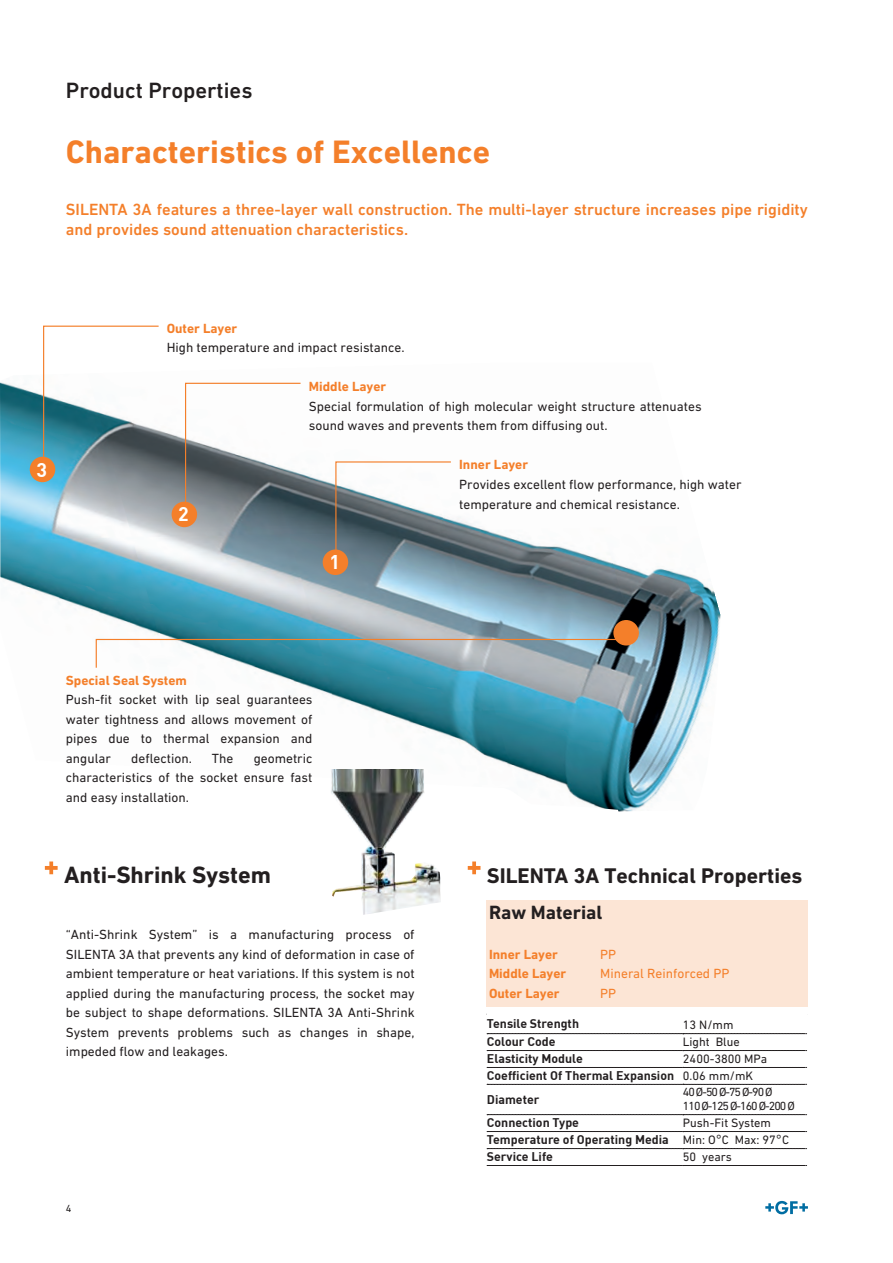
<style>
.page{position:relative;width:893px;height:1263px;background:#fff}
.page>*{position:absolute;margin:0;border:0;box-sizing:border-box;transform-origin:0 0}
.Subheadline_22pt__co{font:700 33px "DIN Next W1 G";color:#f47f2a}
.Sparkle_text_16pt__b{font:700 24px "DIN Next W1 G";color:#231f20}
.Chapter_title_15pt{font:500 22.5px "DIN Next W1 G";color:#231f20}
.Sparkle_text_16pt__b-2{font:700 21.6px "DIN Next W1 G";color:#231f20}
.Boxes_title_13pt__co{font:700 19.5px "DIN Next W1 G";color:#231f20}
.t1{font:700 19.5px "DIN";color:#fff}
.Lead_text_11pt__blac{font:500 16.5px/19.5px "DIN Next W1 G";color:#f47f2a}
.Copy_text_9pt__black{font:13.5px/19.5px "DIN Next W1 G";color:#231f20;text-align:justify}
.Lead_text_11pt__blac-2{font:700 13.5px "DIN Next W1 G";color:#f47f2a}
.Boxes_title_13pt__co-2{font:700 13.5px "DIN Next W1 G";color:#f47f2a}
.Boxes_title_13pt__co-3{font:13.5px "DIN Next W1 G";color:#f47f2a}
.Boxes_copy_text_9pt{font:700 13.5px "DIN Next W1 G";color:#f47f2a}
.Boxes_copy_text_9pt-2{font:13.5px "DIN Next W1 G";color:#f47f2a}
.Table_subheadline_to{font:700 12.3px "DIN";color:#231f20}
.Table_copy_text__lef{font:12.3px "DIN Next W1 G";color:#231f20}
.Table_copy_text__lef-2{font:12px "DIN Next W1 G";letter-spacing:-.08em;color:#231f20}
.Copy_text_9pt__black-2{font:10.5px "DIN Next W1 G";color:#231f20}
.s1{font-size:13.5px}
</style>
<div class="page">
<img style="left:0;top:382px;width:720px;height:429px">
<img style="left:330px;top:769px;width:111px;height:146px">
<svg style="left:765px;top:1201px;width:43px;height:13px"></svg>
<svg style="left:335px;top:461px;width:117px;height:92px"></svg>
<svg style="left:95px;top:638px;width:532px;height:31px"></svg>
<div style="left:323px;top:549px;width:25px;height:26px;background:#f47f2a;border-radius:50%"></div>
<div style="left:613px;top:620px;width:26px;height:25px;background:#f47f2a;border-radius:50%"></div>
<div style="left:30px;top:457px;width:25px;height:25px;background:#f47f2a;border-radius:50%"></div>
<svg style="left:42px;top:325px;width:118px;height:135px"></svg>
<div style="left:172px;top:502px;width:25px;height:25px;background:#f47f2a;border-radius:50%"></div>
<svg style="left:184px;top:382px;width:118px;height:124px"></svg>
<svg style="left:45px;top:861px;width:13px;height:13px"></svg>
<svg style="left:468px;top:861px;width:12px;height:13px"></svg>
<div style="left:487px;top:900px;width:321px;height:106px;background:#fce5d5"></div>
<svg style="left:487px;top:1033px;width:320px;height:1px"></svg>
<svg style="left:487px;top:1050px;width:320px;height:1px"></svg>
<svg style="left:487px;top:1067px;width:320px;height:1px"></svg>
<svg style="left:487px;top:1084px;width:320px;height:1px"></svg>
<svg style="left:487px;top:1114px;width:320px;height:1px"></svg>
<svg style="left:487px;top:1131px;width:320px;height:1px"></svg>
<svg style="left:487px;top:1148px;width:320px;height:1px"></svg>
<svg style="left:487px;top:1165px;width:320px;height:1px"></svg>
<p class="Chapter_title_15pt" style="left:66px;top:77px;width:188px">Product Properties</p>
<p class="Subheadline_22pt__co" style="left:66px;top:132px;width:426px">Characteristics of Excellence</p>
<p class="Lead_text_11pt__blac" style="left:66px;top:200px;width:743px">SILENTA 3A features a three-layer wall construction. The multi-layer structure increases pipe rigidity and provides sound attenuation characteristics.</p>
<p class="t1" style="left:36px;top:457px;width:12px">3</p>
<p class="Lead_text_11pt__blac-2" style="left:167px;top:320px;width:72px">Outer Layer</p>
<p class="Copy_text_9pt__black" style="left:167px;top:338px;width:239px">High temperature and impact resistance.</p>
<p class="Lead_text_11pt__blac-2" style="left:309px;top:379px;width:79px">Middle Layer</p>
<p class="Copy_text_9pt__black" style="left:309px;top:396px;width:394px">Special formulation of high molecular weight structure attenuates sound waves and prevents them from diffusing out.</p>
<p class="Lead_text_11pt__blac-2" style="left:459px;top:457px;width:70px">Inner Layer</p>
<p class="Copy_text_9pt__black" style="left:459px;top:474px;width:284px">Provides excellent flow performance, high water</p>
<p class="Copy_text_9pt__black" style="left:459px;top:494px;width:222px">temperature and chemical resistance.</p>
<p class="t1" style="left:178px;top:501px;width:12px">2</p>
<p class="t1" style="left:329px;top:549px;width:12px">1</p>
<p class="Lead_text_11pt__blac-2" style="left:66px;top:672px;width:123px">Special Seal System</p>
<p class="Copy_text_9pt__black" style="left:66px;top:690px;width:248px">Push-fit socket with lip seal guarantees water tightness and allows movement of pipes due to thermal expansion and angular</p>
<p class="Copy_text_9pt__black" style="left:66px;top:748px;width:248px;text-indent:188px">geometric characteristics of the socket ensure fast and easy installation.</p>
<p class="Copy_text_9pt__black" style="left:131px;top:748px;width:62px">deflection.</p>
<p class="Copy_text_9pt__black" style="left:212px;top:748px;width:23px">The</p>
<p class="Sparkle_text_16pt__b" style="left:64px;top:861px;width:209px">Anti-Shrink System</p>
<p class="Sparkle_text_16pt__b-2" style="left:487px;top:863px;width:317px">SILENTA 3A Technical Properties</p>
<p class="Boxes_title_13pt__co" style="left:489px;top:901px;width:115px">Raw Material</p>
<p class="Boxes_title_13pt__co-2" style="left:489px;top:946px;width:70px">Inner Layer</p>
<p class="Boxes_title_13pt__co-3" style="left:600px;top:946px;width:17px">PP</p>
<p class="Boxes_title_13pt__co-2" style="left:489px;top:965px;width:79px">Middle Layer</p>
<p class="Boxes_title_13pt__co-3" style="left:600px;top:966px;width:131px">Mineral Reinforced PP</p>
<p class="Boxes_copy_text_9pt" style="left:489px;top:985px;width:72px">Outer Layer</p>
<p class="Boxes_copy_text_9pt-2" style="left:600px;top:985px;width:17px">PP</p>
<p class="Table_subheadline_to" style="left:487px;top:1015px;width:94px">Tensile Strength</p>
<p class="Table_copy_text__lef" style="left:683px;top:1018px;width:52px">13 N/mm</p>
<p class="Table_subheadline_to" style="left:487px;top:1034px;width:70px">Colour Code</p>
<p class="Table_copy_text__lef" style="left:683px;top:1035px;width:58px">Light Blue</p>
<p class="Table_subheadline_to" style="left:487px;top:1051px;width:97px">Elasticity Module</p>
<p class="Table_copy_text__lef" style="left:683px;top:1052px;width:86px">2400-3800 MPa</p>
<p class="Table_subheadline_to" style="left:487px;top:1067px;width:189px">Coefficient Of Thermal Expansion</p>
<p class="Table_copy_text__lef" style="left:683px;top:1069px;width:72px">0.06 mm/mK</p>
<p class="Table_subheadline_to" style="left:487px;top:1091px;width:54px">Diameter</p>
<p class="Copy_text_9pt__black" style="left:66px;top:924px;width:350px">“Anti-Shrink System” is a manufacturing process of</p>
<p class="Copy_text_9pt__black" style="left:66px;top:944px;width:350px">SILENTA 3A that prevents any kind of deformation in case of ambient temperature or heat variations. If this system is not applied during the manufacturing process, the socket may be subject to shape deformations. SILENTA 3A Anti-Shrink System prevents problems such as changes in shape, impeded flow and leakages.</p>
<p class="Table_copy_text__lef-2" style="left:683px;top:1085px;width:91px">40 Ø-50 Ø-75 Ø-90 Ø</p>
<p class="Table_copy_text__lef-2" style="left:683px;top:1099px;width:113px">110 Ø-125 Ø-160 Ø-200 Ø</p>
<p class="Copy_text_9pt__black-2" style="left:66px;top:1203px;width:7px">4</p>
<p class="Table_subheadline_to" style="left:487px;top:1115px;width:94px">Connection Type</p>
<p class="Table_copy_text__lef" style="left:683px;top:1116px;width:90px">Push-Fit System</p>
<p class="Table_subheadline_to" style="left:487px;top:1132px;width:184px">Temperature of Operating Media</p>
<p class="Table_copy_text__lef" style="left:683px;top:1133px;width:108px">Min: O<span class="s1">°</span>C Max: 97<span class="s1">°</span>C</p>
<p class="Table_subheadline_to" style="left:487px;top:1149px;width:67px">Service Life</p>
<p class="Table_copy_text__lef" style="left:683px;top:1150px;width:51px">50 years</p>
</div>
